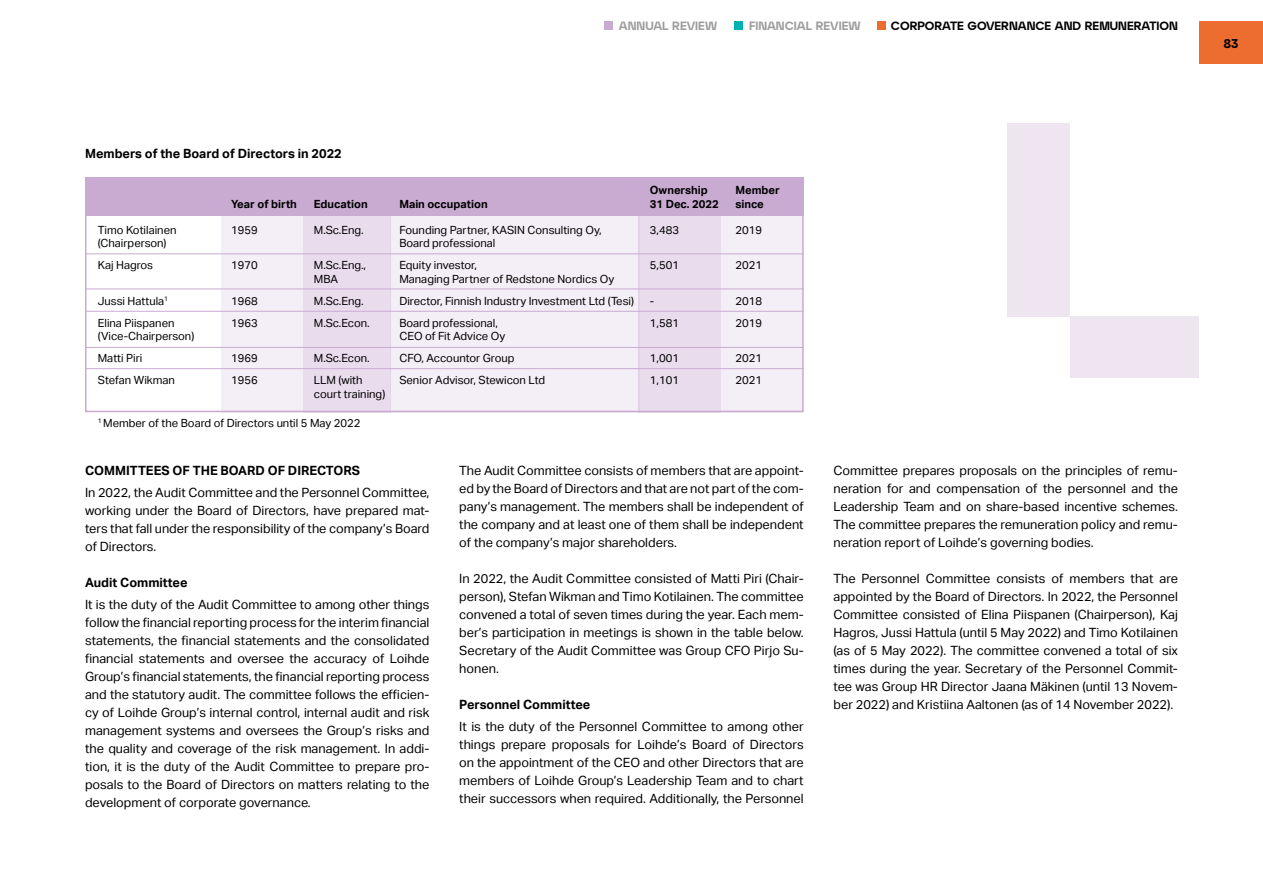
<style>
.page{position:relative;width:1263px;height:893px;background:#fff}
.page>*{position:absolute;margin:0;border:0;box-sizing:border-box;transform-origin:0 0}
.t1{font:12.75px/18px "Aktiv Grotesk";color:#000;text-align:justify}
.t2{font:700 12.75px "Aktiv Grotesk";color:#000}
.t3{font:600 12.75px "Atyp BL Display";color:#000}
.t4{font:600 12px "Atyp BL Display";color:#000}
.t5{font:600 12px "Atyp BL Display";color:#9d9d9c}
.t6{font:11.25px "Aktiv Grotesk";color:#000}
.t7{font:700 11.25px "Aktiv Grotesk";color:#000}
</style>
<div class="page">
<div style="left:1199px;top:21px;width:64px;height:43px;background:#ed6c30"></div>
<div style="left:877px;top:21px;width:8px;height:9px;background:#ed6c30"></div>
<div style="left:604px;top:21px;width:8px;height:9px;background:#c9abd2"></div>
<div style="left:735px;top:21px;width:8px;height:9px;background:#00b1b4"></div>
<div style="left:1008px;top:123px;width:62px;height:194px;background:#eee5f1"></div>
<div style="left:1070px;top:317px;width:128px;height:61px;background:#eee5f1"></div>
<div style="left:721px;top:177px;width:82px;height:235px;background:#f4eef6"></div>
<div style="left:303px;top:177px;width:87px;height:235px;background:#e9dded"></div>
<div style="left:390px;top:177px;width:249px;height:235px;background:#f4eef6"></div>
<div style="left:639px;top:177px;width:82px;height:235px;background:#e9dded"></div>
<div style="left:221px;top:177px;width:82px;height:235px;background:#f4eef6"></div>
<div style="left:85px;top:177px;width:719px;height:38px;background:#c9abd2"></div>
<hr style="left:85px;top:253px;width:719px;height:1px;background:#c9abd2">
<hr style="left:85px;top:289px;width:719px;height:1px;background:#c9abd2">
<hr style="left:85px;top:311px;width:719px;height:1px;background:#c9abd2">
<hr style="left:85px;top:347px;width:719px;height:1px;background:#c9abd2">
<hr style="left:85px;top:368px;width:719px;height:1px;background:#c9abd2">
<p class="t2" style="left:85px;top:146px;width:258px">Members of the Board of Directors in 2022</p>
<p class="t5" style="left:619px;top:18px;width:100px">ANNUAL REVIEW</p>
<p class="t5" style="left:749px;top:18px;width:113px">FINANCIAL REVIEW</p>
<p class="t4" style="left:891px;top:18px;width:288px">CORPORATE GOVERNANCE AND REMUNERATION</p>
<p class="t7" style="left:650px;top:184px;width:60px">Ownership</p>
<p class="t7" style="left:735px;top:184px;width:46px">Member</p>
<p class="t7" style="left:231px;top:197px;width:67px">Year of birth</p>
<p class="t7" style="left:314px;top:197px;width:55px">Education</p>
<p class="t7" style="left:399px;top:197px;width:90px">Main occupation</p>
<p class="t7" style="left:650px;top:197px;width:70px">31 Dec. 2022</p>
<p class="t7" style="left:735px;top:197px;width:30px">since</p>
<p class="t6" style="left:98px;top:223px;width:80px">Timo Kotilainen</p>
<p class="t6" style="left:231px;top:223px;width:28px">1959</p>
<p class="t6" style="left:314px;top:223px;width:51px">M.Sc.Eng.</p>
<p class="t6" style="left:399px;top:223px;width:204px">Founding Partner, KASIN Consulting Oy,</p>
<p class="t6" style="left:650px;top:223px;width:31px">3,483</p>
<p class="t6" style="left:735px;top:223px;width:28px">2019</p>
<p class="t6" style="left:98px;top:237px;width:70px">(Chairperson)</p>
<p class="t6" style="left:399px;top:237px;width:98px">Board professional</p>
<p class="t6" style="left:98px;top:259px;width:57px">Kaj Hagros</p>
<p class="t6" style="left:231px;top:259px;width:28px">1970</p>
<p class="t6" style="left:314px;top:259px;width:54px">M.Sc.Eng.,</p>
<p class="t6" style="left:399px;top:259px;width:79px">Equity investor,</p>
<p class="t6" style="left:650px;top:259px;width:31px">5,501</p>
<p class="t6" style="left:735px;top:259px;width:28px">2021</p>
<p class="t6" style="left:314px;top:272px;width:26px">MBA</p>
<p class="t6" style="left:399px;top:272px;width:216px">Managing Partner of Redstone Nordics Oy</p>
<p class="t6" style="left:98px;top:294px;width:72px">Jussi Hattula<sup>1</sup></p>
<p class="t6" style="left:231px;top:294px;width:28px">1968</p>
<p class="t6" style="left:314px;top:294px;width:51px">M.Sc.Eng.</p>
<p class="t6" style="left:399px;top:294px;width:236px">Director, Finnish Industry Investment Ltd (Tesi)</p>
<p class="t6" style="left:650px;top:294px;width:6px">-</p>
<p class="t6" style="left:735px;top:294px;width:28px">2018</p>
<p class="t6" style="left:98px;top:316px;width:78px">Elina Piispanen</p>
<p class="t6" style="left:231px;top:316px;width:28px">1963</p>
<p class="t6" style="left:314px;top:316px;width:57px">M.Sc.Econ.</p>
<p class="t6" style="left:399px;top:316px;width:100px">Board professional,</p>
<p class="t6" style="left:650px;top:316px;width:31px">1,581</p>
<p class="t6" style="left:735px;top:316px;width:28px">2019</p>
<p class="t6" style="left:98px;top:330px;width:98px">(Vice-Chairperson)</p>
<p class="t6" style="left:399px;top:330px;width:107px">CEO of Fit Advice Oy</p>
<p class="t6" style="left:98px;top:352px;width:46px">Matti Piri</p>
<p class="t6" style="left:231px;top:352px;width:28px">1969</p>
<p class="t6" style="left:314px;top:352px;width:57px">M.Sc.Econ.</p>
<p class="t6" style="left:399px;top:352px;width:117px">CFO, Accountor Group</p>
<p class="t6" style="left:650px;top:352px;width:31px">1,001</p>
<p class="t6" style="left:735px;top:352px;width:28px">2021</p>
<p class="t6" style="left:98px;top:374px;width:79px">Stefan Wikman</p>
<p class="t6" style="left:231px;top:374px;width:28px">1956</p>
<p class="t6" style="left:314px;top:374px;width:50px">LLM (with</p>
<p class="t6" style="left:399px;top:374px;width:147px">Senior Advisor, Stewicon Ltd</p>
<p class="t6" style="left:650px;top:374px;width:31px">1,101</p>
<p class="t6" style="left:735px;top:374px;width:28px">2021</p>
<p class="t6" style="left:314px;top:387px;width:73px">court training)</p>
<p class="t6" style="left:98px;top:416px;width:264px"><sup>1</sup> Member of the Board of Directors until 5 May 2022</p>
<p class="t2" style="left:85px;top:463px;width:276px">COMMITTEES OF THE BOARD OF DIRECTORS</p>
<p class="t1" style="left:85px;top:484px;width:346px">In 2022, the Audit Committee and the Personnel Committee, working under the Board of Directors, have prepared mat&shy;ters that fall under the responsibility of the company’s Board of Directors.</p>
<p class="t2" style="left:85px;top:575px;width:104px">Audit Committee</p>
<p class="t1" style="left:85px;top:596px;width:346px">It is the duty of the Audit Committee to among other things follow the financial reporting process for the interim financial statements, the financial statements and the consolidated financial statements and oversee the accuracy of Loihde Group’s financial statements, the financial reporting process and the statutory audit. The committee follows the efficien&shy;cy of Loihde Group’s internal control, internal audit and risk management systems and oversees the Group’s risks and the quality and coverage of the risk management. In addi&shy;tion, it is the duty of the Audit Committee to prepare pro&shy;posals to the Board of Directors on matters relating to the development of corporate governance.</p>
<p class="t1" style="left:459px;top:461px;width:346px">The Audit Committee consists of members that are appoint&shy;ed by the Board of Directors and that are not part of the com&shy;pany’s management. The members shall be independent of the company and at least one of them shall be independent of the company’s major shareholders.</p>
<p class="t1" style="left:459px;top:569px;width:346px">In 2022, the Audit Committee consisted of Matti Piri (Chair&shy;person), Stefan Wikman and Timo Kotilainen. The committee convened a total of seven times during the year. Each mem&shy;ber’s participation in meetings is shown in the table below.<br>Secretary of the Audit Committee was Group CFO Pirjo Su&shy;honen.</p>
<p class="t2" style="left:459px;top:697px;width:133px">Personnel Committee</p>
<p class="t1" style="left:459px;top:718px;width:346px">It is the duty of the Personnel Committee to among other things prepare proposals for Loihde’s Board of Directors on the appointment of the CEO and other Directors that are members of Loihde Group’s Leadership Team and to chart their successors when required. Additionally, the Personnel</p>
<p class="t1" style="left:833px;top:461px;width:346px">Committee prepares proposals on the principles of remu&shy;neration for and compensation of the personnel and the Leadership Team and on share-based incentive schemes.<br>The committee prepares the remuneration policy and remu&shy;neration report of Loihde’s governing bodies.</p>
<p class="t1" style="left:833px;top:569px;width:346px">The Personnel Committee consists of members that are appointed by the Board of Directors. In 2022, the Personnel Committee consisted of Elina Piispanen (Chairperson), Kaj Hagros, Jussi Hattula (until 5 May 2022) and Timo Kotilainen (as of 5 May 2022). The committee convened a total of six times during the year. Secretary of the Personnel Commit&shy;tee was Group HR Director Jaana Mäkinen (until 13 Novem&shy;ber 2022) and Kristiina Aaltonen (as of 14 November 2022).</p>
<p class="t3" style="left:1223px;top:36px;width:17px">83</p>
</div>
